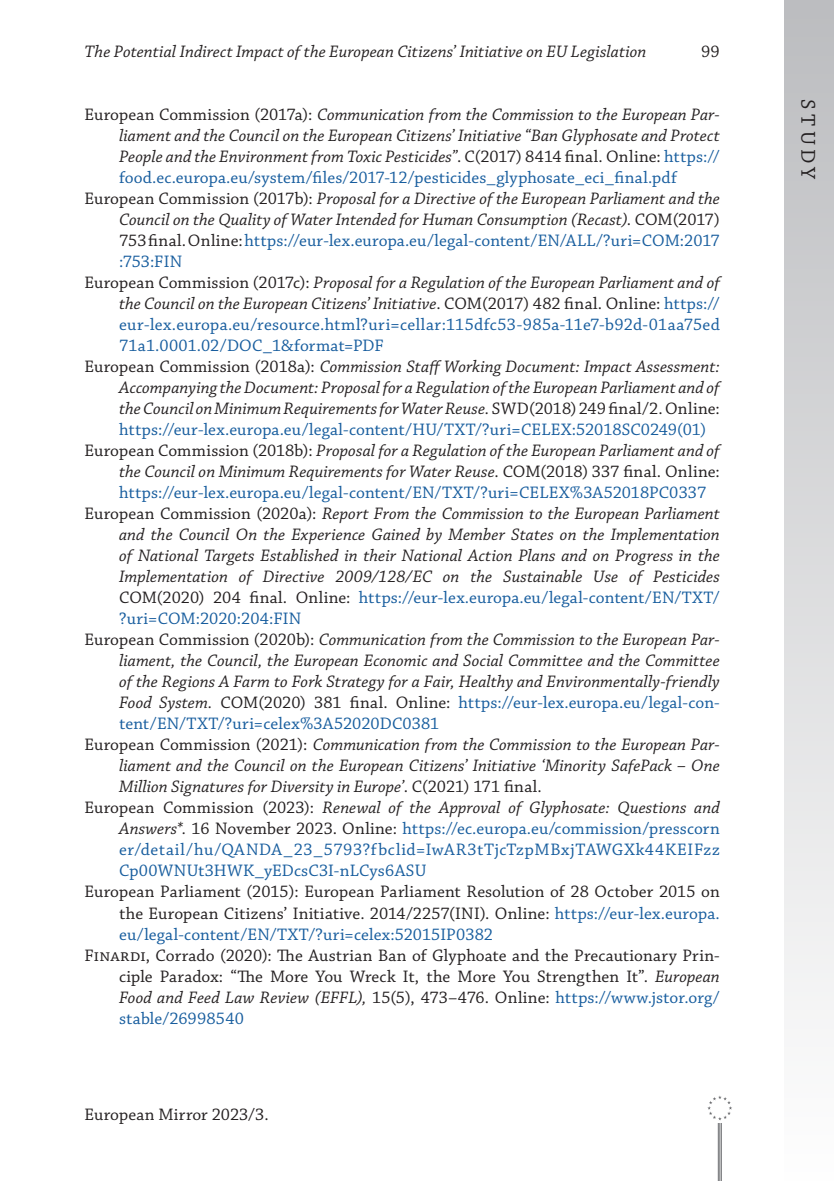
<style>
.page{position:relative;width:834px;height:1181px;background:#fff}
.page>*{position:absolute;margin:0;border:0;box-sizing:border-box;transform-origin:0 0}
.t1{font:21px "Chaparral Pro";letter-spacing:.21em;color:#231f20}
._6__Bibliography_item{font:italic 17.5px/21px "Chaparral Pro";letter-spacing:.005em;color:#231f20;text-align:justify}
._6__Bibliography_item-2{font:17.5px/21px "Chaparral Pro";letter-spacing:.015em;color:#175d9e;text-align:justify}
._6__Bibliography_item-3{font:17.5px/21px "Chaparral Pro";letter-spacing:.005em;color:#231f20;text-align:justify}
.s1{font-style:normal}
.s2{font-style:normal;color:#175d9e}
.s3{color:#231f20}
.s4{font-style:italic;color:#231f20}
.s5{color:#175d9e}
.s6{font-style:italic}
</style>
<div class="page">
<div style="left:784px;top:0;width:49px;height:1181px;background:linear-gradient(to bottom,#bbbcbf,#fefefe)"></div>
<hr style="left:717px;top:1107px;width:1px;height:74px;background:#6c6d70">
<hr style="left:719px;top:1107px;width:1px;height:74px;background:#6c6d70">
<hr style="left:720px;top:1107px;width:1px;height:74px;background:#6c6d70">
<div style="left:704px;top:1093px;width:30px;height:29px;background:#fff"></div>
<svg style="left:707px;top:1095px;width:25px;height:25px"></svg>
<p class="_6__Bibliography_item" style="left:84px;top:42px;width:563px">The Potential Indirect Impact of the European Citizens’ Initiative on EU Legislation</p>
<p class="_6__Bibliography_item-3" style="left:701px;top:42px;width:20px">99</p>
<p class="_6__Bibliography_item" style="left:119px;top:105px;width:602px;text-indent:-35px"><span class="s1">European Commission (2017a):</span> Communication from the Commission to the European Par&shy;liament and the Council on the European Citizens’ Initiative “Ban Glyphosate and Protect People and the Environment from Toxic Pesticides”<span class="s1">. C(2017) 8414 final. Online:</span> <span class="s2">https:// food.ec.europa.eu/system/files/2017-12/pesticides_glyphosate_eci_final.pdf</span></p>
<p class="_6__Bibliography_item" style="left:119px;top:189px;width:602px;text-indent:-35px"><span class="s1">European Commission (2017b):</span> Proposal for a Directive of the European Parliament and the Council on the Quality of Water Intended for Human Consumption (Recast)<span class="s1">. COM(2017)<br>753 final. Online:</span> <span class="s2">https://eur-lex.europa.eu/legal-content/EN/ALL/?uri=COM:2017 :753:FIN</span></p>
<p class="_6__Bibliography_item-2" style="left:119px;top:273px;width:602px;text-indent:-35px"><span class="s3">European Commission (2017c):</span> <span class="s4">Proposal for a Regulation of the European Parliament and of the Council on the European Citizens’ Initiative</span><span class="s3">. COM(2017) 482 final. Online:</span> https:// eur-lex.europa.eu/resource.html?uri=cellar:115dfc53-985a-11e7-b92d-01aa75ed 71a1.0001.02/DOC_1&amp;format=PDF</p>
<p class="_6__Bibliography_item" style="left:119px;top:357px;width:602px;text-indent:-35px"><span class="s1">European Commission (2018a):</span> Commission Staff Working Document: Impact Assessment:<br>Accompanying the Document: Proposal for a Regulation of the European Parliament and of the Council on Minimum Requirements for Water Reuse. <span class="s1">SWD(2018) 249 final/2. Online: </span><span class="s2">https://eur-lex.europa.eu/legal-content/HU/TXT/?uri=CELEX:52018SC0249(01)</span></p>
<p class="_6__Bibliography_item" style="left:119px;top:441px;width:602px;text-indent:-35px"><span class="s1">European Commission (2018b):</span> Proposal for a Regulation of the European Parliament and of the Council on Minimum Requirements for Water Reuse<span class="s1">. COM(2018) 337 final. Online: </span><span class="s2">https://eur-lex.europa.eu/legal-content/EN/TXT/?uri=CELEX%3A52018PC0337</span></p>
<p class="_6__Bibliography_item" style="left:119px;top:504px;width:602px;text-indent:-35px"><span class="s1">European Commission (2020a):</span> Report From the Commission to the European Parliament and the Council On the Experience Gained by Member States on the Implementation of National Targets Established in their National Action Plans and on Progress in the Implementation of Directive 2009/128/EC on the Sustainable Use of Pesticides <span class="s1">COM(2020) 204 final. Online:</span> <span class="s2">https://eur-lex.europa.eu/legal-content/EN/TXT/ ?uri=COM:2020:204:FIN</span></p>
<p class="_6__Bibliography_item" style="left:119px;top:630px;width:602px;text-indent:-35px"><span class="s1">European Commission (2020b):</span> Communication from the Commission to the European Par&shy;liament, the Council, the European Economic and Social Committee and the Committee of the Regions A Farm to Fork Strategy for a Fair, Healthy and Environmentally-friendly Food System. <span class="s1">COM(2020) 381 final. Online:</span> <span class="s2">https://eur-lex.europa.eu/legal-con&shy;tent/EN/TXT/?uri=celex%3A52020DC0381</span></p>
<p class="_6__Bibliography_item" style="left:119px;top:735px;width:602px;text-indent:-35px"><span class="s1">European Commission (2021):</span> Communication from the Commission to the European Par&shy;liament and the Council on the European Citizens’ Initiative ‘Minority SafePack – One Million Signatures for Diversity in Europe’<span class="s1">. C(2021) 171 final.</span></p>
<p class="_6__Bibliography_item-2" style="left:119px;top:798px;width:602px;text-indent:-35px"><span class="s3">European Commission (2023):</span> <span class="s4">Renewal of the Approval of Glyphosate: Questions and Answers*.</span> <span class="s3">16 November 2023. Online:</span> https://ec.europa.eu/commission/presscorn er/detail/hu/QANDA_23_5793?fbclid=IwAR3tTjcTzpMBxjTAWGXk44KEIFzz Cp00WNUt3HWK_yEDcsC3I-nLCys6ASU</p>
<p class="_6__Bibliography_item-3" style="left:119px;top:882px;width:602px;text-indent:-35px">European Parliament (2015): European Parliament Resolution of 28 October 2015 on the European Citizens’ Initiative. 2014/2257(INI). Online: <span class="s5">https://eur-lex.europa. eu/legal-content/EN/TXT/?uri=celex:52015IP0382</span></p>
<p class="_6__Bibliography_item-3" style="left:119px;top:945px;width:602px;text-indent:-35px">Finardi, Corrado (2020): The Austrian Ban of Glyphoate and the Precautionary Prin&shy;ciple Paradox: “The More You Wreck It, the More You Strengthen It”. <span class="s6">European Food and Feed Law Review (EFFL),</span> 15(5), 473–476. Online: <span class="s5">https://www.jstor.org/ stable/26998540</span></p>
<p class="_6__Bibliography_item-3" style="left:84px;top:1105px;width:186px">European Mirror 2023/3.</p>
<p class="t1" style="left:819px;top:99px;width:82px;rotate:90deg">STUDY</p>
</div>
